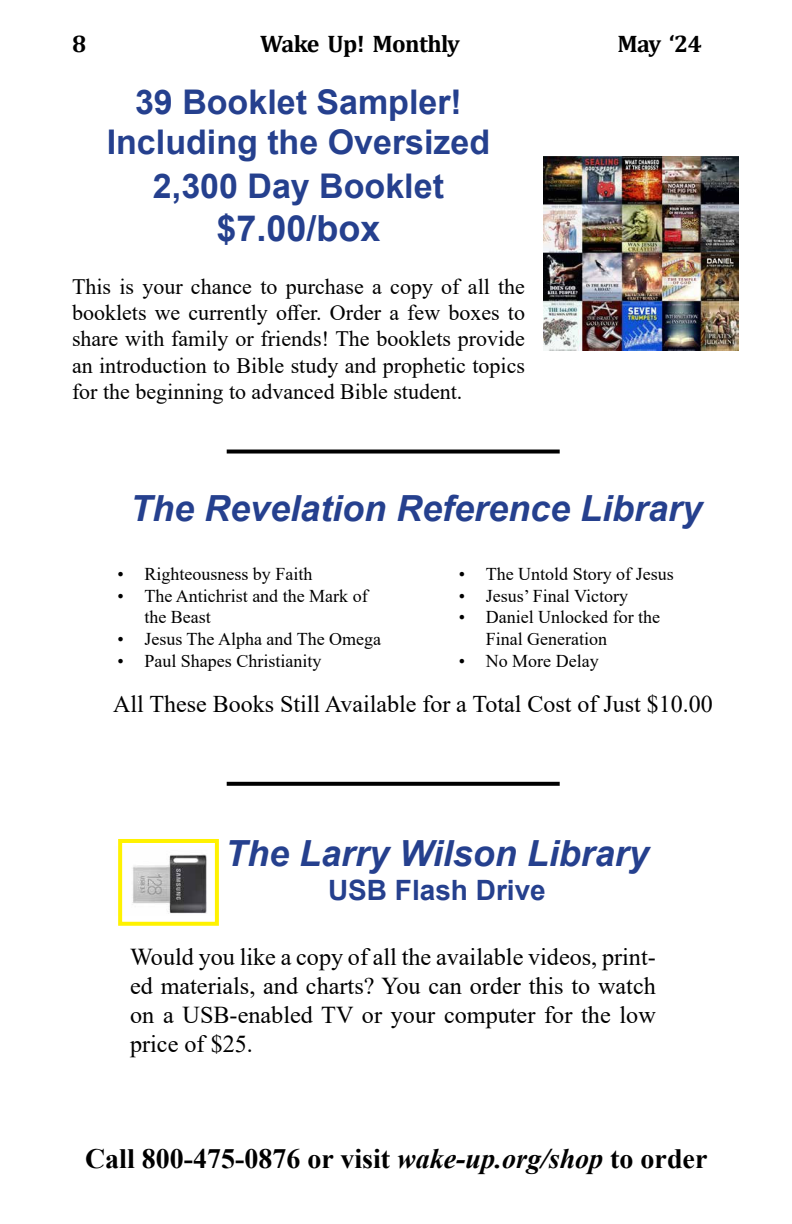
<style>
.page{position:relative;width:792px;height:1224px;background:#fff}
.page>*{position:absolute;margin:0;border:0;box-sizing:border-box;transform-origin:0 0}
.t1{font:italic 700 36px "Arial";color:#25408e}
.t2{font:700 36px "Arial";color:#25408e}
.t3{font:700 34px/42px "Arial";color:#25408e;text-align:center}
.t4{font:700 28px "Times New Roman";color:#000}
.t5{font:700 28px "Arial";color:#25408e}
.t6{font:24.2px/29px "Times New Roman";color:#000;text-align:justify}
.t7{font:24px "Times New Roman";color:#000}
.t8{font:700 24px "Cambria";letter-spacing:-.025em;color:#000}
.t9{font:22px/26.4px "Times New Roman";color:#000;text-align:justify}
.t10{font:18px/21.6px "Times New Roman";color:#000}
.s1{font-style:italic}
</style>
<div class="page">
<img style="left:132px;top:854px;width:75px;height:60px">
<div style="left:118px;top:839px;width:101px;height:87px;border:4px solid #fff200"></div>
<img style="left:544px;top:156px;width:194px;height:194px">
<svg style="left:227px;top:450px;width:333px;height:4px"></svg>
<svg style="left:227px;top:782px;width:333px;height:4px"></svg>
<p class="t8" style="left:72px;top:35px;width:16px">8</p>
<p class="t8" style="left:260px;top:35px;width:201px">Wake Up! Monthly</p>
<p class="t8" style="left:617px;top:35px;width:86px">May ‘24</p>
<h2 class="t3" style="left:107px;top:81px;width:385px">39 Booklet Sampler!<br>Including the Oversized<br>2,300 Day Booklet</h2>
<h1 class="t2" style="left:216px;top:213px;width:166px">$7.00/box</h1>
<p class="t9" style="left:72px;top:275px;width:455px">This is your chance to purchase a copy of all the booklets we currently offer. Order a few boxes to share with family or friends! The booklets provide an introduction to Bible study and prophetic topics for the beginning to advanced Bible student.</p>
<h1 class="t1" style="left:130px;top:494px;width:574px">The Revelation Reference Library</h1>
<p class="t10" style="left:117px;top:565px;width:197px">• Righteousness by Faith</p>
<p class="t10" style="left:144px;top:587px;width:225px;text-indent:-27px">• The Antichrist and the Mark of the Beast</p>
<p class="t10" style="left:117px;top:630px;width:265px">• Jesus The Alpha and The Omega</p>
<p class="t10" style="left:117px;top:651px;width:206px">• Paul Shapes Christianity</p>
<p class="t10" style="left:459px;top:565px;width:216px">• The Untold Story of Jesus</p>
<p class="t10" style="left:459px;top:587px;width:171px">• Jesus’ Final Victory</p>
<p class="t10" style="left:486px;top:608px;width:176px;text-indent:-27px">• Daniel Unlocked for the<br>Final Generation</p>
<p class="t10" style="left:459px;top:651px;width:141px">• No More Delay</p>
<p class="t7" style="left:113px;top:695px;width:601px">All These Books Still Available for a Total Cost of Just $10.00</p>
<h1 class="t1" style="left:225px;top:840px;width:425px">The Larry Wilson Library</h1>
<p class="t5" style="left:328px;top:878px;width:219px">USB Flash Drive</p>
<p class="t6" style="left:130px;top:944px;width:527px">Would you like a copy of all the available videos, print&shy;ed materials, and charts? You can order this to watch on a USB-enabled TV or your computer for the low price of $25.</p>
<p class="t4" style="left:85px;top:1149px;width:624px">Call 800-475-0876 or visit <span class="s1">wake-up.org/shop</span> to order</p>
</div>
